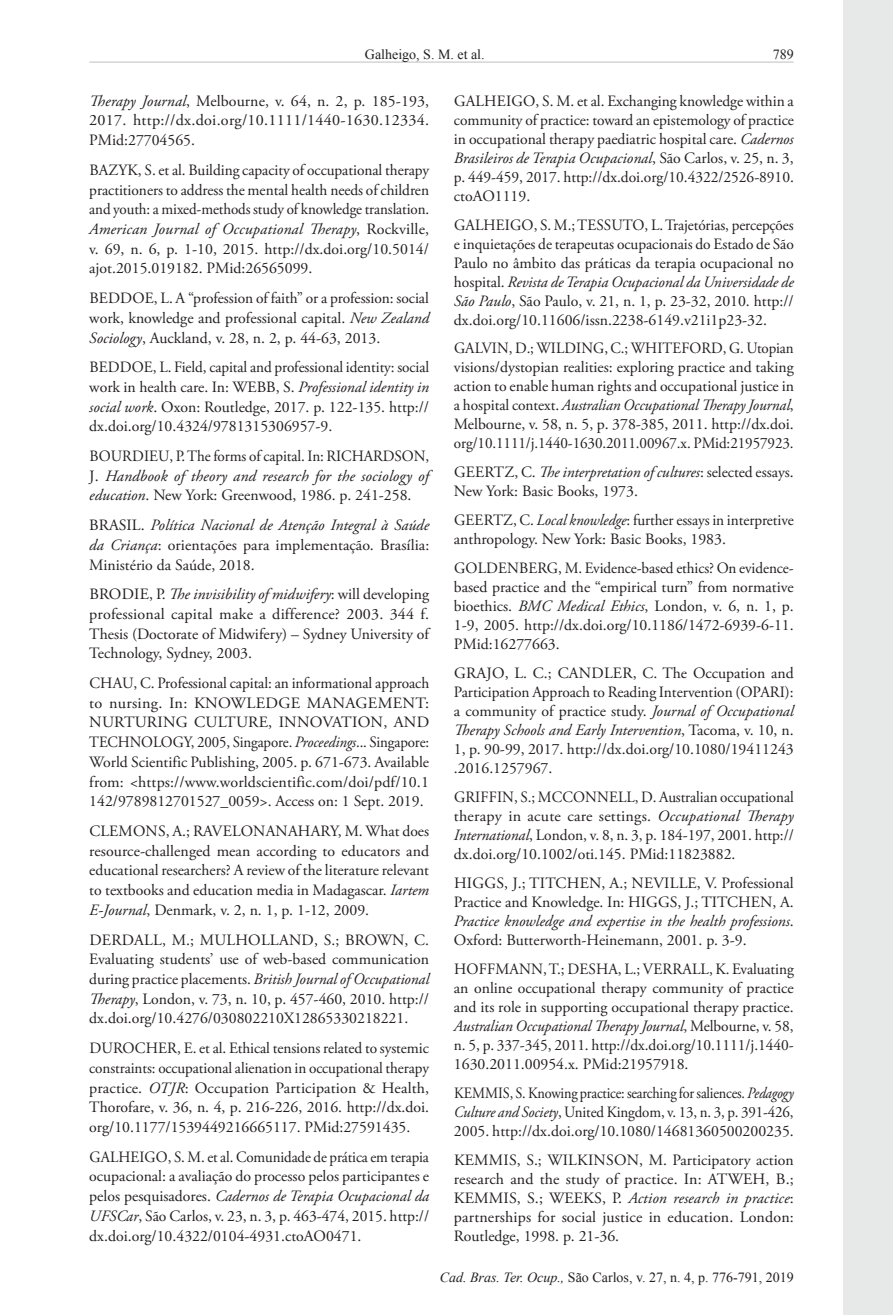
<style>
.page{position:relative;width:893px;height:1315px;background:#fff}
.page>*{position:absolute;margin:0;border:0;box-sizing:border-box;transform-origin:0 0}
.Reference{font:15.75px/19.8px "Adobe Garamond Pro";color:#231f20;text-align:justify}
.Reference-2{font:15.75px/19.1px "Adobe Garamond Pro";color:#231f20;text-align:justify;scale:.96 1}
.Reference-3{font:15.75px/19.1px "Adobe Garamond Pro";color:#231f20;text-align:justify;scale:.95 1}
.Reference-4{font:15.75px/19.1px "Adobe Garamond Pro";color:#231f20;text-align:justify;scale:.9 1}
.t1{font:14px "Times New Roman";color:#231f20}
.s1{font-style:italic}
</style>
<div class="page">
<div style="left:843px;top:0;width:50px;height:1315px;background:#e7e8e8"></div>
<hr style="left:90px;top:62px;width:703px;height:1px;background:#c0c0c0">
<p class="t1" style="left:365px;top:45px;width:121px">Galheigo, S. M. et al.</p>
<p class="Reference" style="left:89px;top:91px;width:341px"><span class="s1">Therapy Journal</span>, Melbourne, v. 64, n. 2, p. 185-193, 2017. http://dx.doi.org/10.1111/1440-1630.12334.<br>PMid:27704565.</p>
<p class="Reference" style="left:89px;top:160px;width:342px">BAZYK, S. et al. Building capacity of occupational therapy practitioners to address the mental health needs of children and youth: a mixed-methods study of knowledge translation.<br><span class="s1">American Journal of Occupational Therapy</span>, Rockville, v. 69, n. 6, p. 1-10, 2015. http://dx.doi.org/10.5014/ ajot.2015.019182. PMid:26565099.</p>
<p class="Reference" style="left:89px;top:289px;width:341px">BEDDOE, L. A “profession of faith” or a profession: social work, knowledge and professional capital. <span class="s1">New Zealand Sociology</span>, Auckland, v. 28, n. 2, p. 44-63, 2013.</p>
<p class="Reference-2" style="left:89px;top:358px;width:355px;line-height:19.8px">BEDDOE, L. Field, capital and professional identity: social work in health care. In: WEBB, S. <span class="s1">Professional identity in social work</span>. Oxon: Routledge, 2017. p. 122-135. http:// dx.doi.org/10.4324/9781315306957-9.</p>
<p class="Reference-2" style="left:89px;top:447px;width:356px;line-height:19.8px">BOURDIEU, P. The forms of capital. In: RICHARDSON, J. <span class="s1">Handbook of theory and research for the sociology of education</span>. New York: Greenwood, 1986. p. 241-258.</p>
<p class="Reference" style="left:89px;top:516px;width:342px">BRASIL. <span class="s1">Política Nacional de Atenção Integral à Saúde da Criança</span>: orientações para implementação. Brasília:<br>Ministério da Saúde, 2018.</p>
<p class="Reference" style="left:89px;top:585px;width:341px">BRODIE, P. <span class="s1">The invisibility of midwifery</span>: will developing professional capital make a difference? 2003. 344 f.<br>Thesis (Doctorate of Midwifery) – Sydney University of Technology, Sydney, 2003.</p>
<p class="Reference" style="left:89px;top:673px;width:341px">CHAU, C. Professional capital: an informational approach to nursing. In: KNOWLEDGE MANAGEMENT:<br>NURTURING CULTURE, INNOVATION, AND TECHNOLOGY, 2005, Singapore. <span class="s1">Proceedings</span>... Singapore:<br>World Scientific Publishing, 2005. p. 671-673. Available from: &lt;https://www.worldscientific.com/doi/pdf/10.1<br>142/9789812701527_0059&gt;. Access on: 1 Sept. 2019.</p>
<p class="Reference" style="left:89px;top:821px;width:341px">CLEMONS, A.; RAVELONANAHARY, M. What does resource-challenged mean according to educators and educational researchers? A review of the literature relevant to textbooks and education media in Madagascar. <span class="s1">Iartem E-Journal</span>, Denmark, v. 2, n. 1, p. 1-12, 2009.</p>
<p class="Reference" style="left:89px;top:930px;width:341px">DERDALL, M.; MULHOLLAND, S.; BROWN, C.<br>Evaluating students’ use of web-based communication during practice placements. <span class="s1">British Journal of Occupational Therapy</span>, London, v. 73, n. 10, p. 457-460, 2010. http:// dx.doi.org/10.4276/030802210X12865330218221.</p>
<p class="Reference" style="left:89px;top:1038px;width:341px">DUROCHER, E. et al. Ethical tensions related to systemic constraints: occupational alienation in occupational therapy practice. <span class="s1">OTJR</span>: Occupation Participation &amp; Health, Thorofare, v. 36, n. 4, p. 216-226, 2016. http://dx.doi. org/10.1177/1539449216665117. PMid:27591435.</p>
<p class="Reference-3" style="left:89px;top:1147px;width:359px;line-height:19.8px">GALHEIGO, S. M. et al. Comunidade de prática em terapia ocupacional: a avaliação do processo pelos participantes e pelos pesquisadores. <span class="s1">Cadernos de Terapia Ocupacional da UFSCar</span>, São Carlos, v. 23, n. 3, p. 463-474, 2015. http:// dx.doi.org/10.4322/0104-4931.ctoAO0471.</p>
<p class="Reference" style="left:454px;top:92px;width:341px;line-height:19.1px">GALHEIGO, S. M. et al. Exchanging knowledge within a community of practice: toward an epistemology of practice in occupational therapy paediatric hospital care. <span class="s1">Cadernos Brasileiros de Terapia Ocupacional</span>, São Carlos, v. 25, n. 3, p. 449-459, 2017. http://dx.doi.org/10.4322/2526-8910. ctoAO1119.</p>
<p class="Reference-2" style="left:454px;top:216px;width:356px">GALHEIGO, S. M.; TESSUTO, L. Trajetórias, percepções e inquietações de terapeutas ocupacionais do Estado de São Paulo no âmbito das práticas da terapia ocupacional no hospital. <span class="s1">Revista de Terapia Ocupacional da Universidade de São Paulo</span>, São Paulo, v. 21, n. 1, p. 23-32, 2010. http:// dx.doi.org/10.11606/issn.2238-6149.v21i1p23-32.</p>
<p class="Reference-3" style="left:454px;top:339px;width:360px">GALVIN, D.; WILDING, C.; WHITEFORD, G. Utopian visions/dystopian realities: exploring practice and taking action to enable human rights and occupational justice in a hospital context. <span class="s1">Australian Occupational Therapy Journal</span>, Melbourne, v. 58, n. 5, p. 378-385, 2011. http://dx.doi. org/10.1111/j.1440-1630.2011.00967.x. PMid:21957923.</p>
<p class="Reference" style="left:454px;top:463px;width:341px;line-height:19.1px">GEERTZ, C. <span class="s1">The interpretation of cultures</span>: selected essays.<br>New York: Basic Books, 1973.</p>
<p class="Reference" style="left:454px;top:511px;width:341px;line-height:19.1px">GEERTZ, C. <span class="s1">Local knowledge</span>: further essays in interpretive anthropology. New York: Basic Books, 1983.</p>
<p class="Reference-2" style="left:454px;top:559px;width:355px">GOLDENBERG, M. Evidence-based ethics? On evidence&shy;based practice and the “empirical turn” from normative bioethics. <span class="s1">BMC Medical Ethics</span>, London, v. 6, n. 1, p.<br>1-9, 2005. http://dx.doi.org/10.1186/1472-6939-6-11.<br>PMid:16277663.</p>
<p class="Reference" style="left:454px;top:664px;width:341px;line-height:19.1px">GRAJO, L. C.; CANDLER, C. The Occupation and Participation Approach to Reading Intervention (OPARI): a community of practice study. <span class="s1">Journal of Occupational Therapy Schools and Early Intervention</span>, Tacoma, v. 10, n.<br>1, p. 90-99, 2017. http://dx.doi.org/10.1080/19411243 .2016.1257967.</p>
<p class="Reference-2" style="left:454px;top:788px;width:355px">GRIFFIN, S.; MCCONNELL, D. Australian occupational therapy in acute care settings. <span class="s1">Occupational Therapy International</span>, London, v. 8, n. 3, p. 184-197, 2001. http:// dx.doi.org/10.1002/oti.145. PMid:11823882.</p>
<p class="Reference" style="left:454px;top:874px;width:341px;line-height:19.1px">HIGGS, J.; TITCHEN, A.; NEVILLE, V. Professional Practice and Knowledge. In: HIGGS, J.; TITCHEN, A.<br><span class="s1">Practice knowledge and expertise in the health professions</span>.<br>Oxford: Butterworth-Heinemann, 2001. p. 3-9.</p>
<p class="Reference" style="left:454px;top:959px;width:341px;line-height:19.1px">HOFFMANN, T.; DESHA, L.; VERRALL, K. Evaluating an online occupational therapy community of practice and its role in supporting occupational therapy practice.<br><span class="s1">Australian Occupational Therapy Journal</span>, Melbourne, v. 58, n. 5, p. 337-345, 2011. http://dx.doi.org/10.1111/j.1440- 1630.2011.00954.x. PMid:21957918.</p>
<p class="Reference-4" style="left:454px;top:1083px;width:379px">KEMMIS, S. Knowing practice: searching for saliences. <span class="s1">Pedagogy Culture and Society</span>, United Kingdom, v. 13, n. 3, p. 391-426, 2005. http://dx.doi.org/10.1080/14681360500200235.</p>
<p class="Reference" style="left:454px;top:1150px;width:341px;line-height:19.1px">KEMMIS, S.; WILKINSON, M. Participatory action research and the study of practice. In: ATWEH, B.; KEMMIS, S.; WEEKS, P. <span class="s1">Action research in practice</span>: partnerships for social justice in education. London:<br>Routledge, 1998. p. 21-36.</p>
<p class="t1" style="left:440px;top:1267px;width:356px"><span class="s1">Cad. Bras. Ter. Ocup.,</span> São Carlos, v. 27, n. 4, p. 776-791, 2019</p>
</div>
